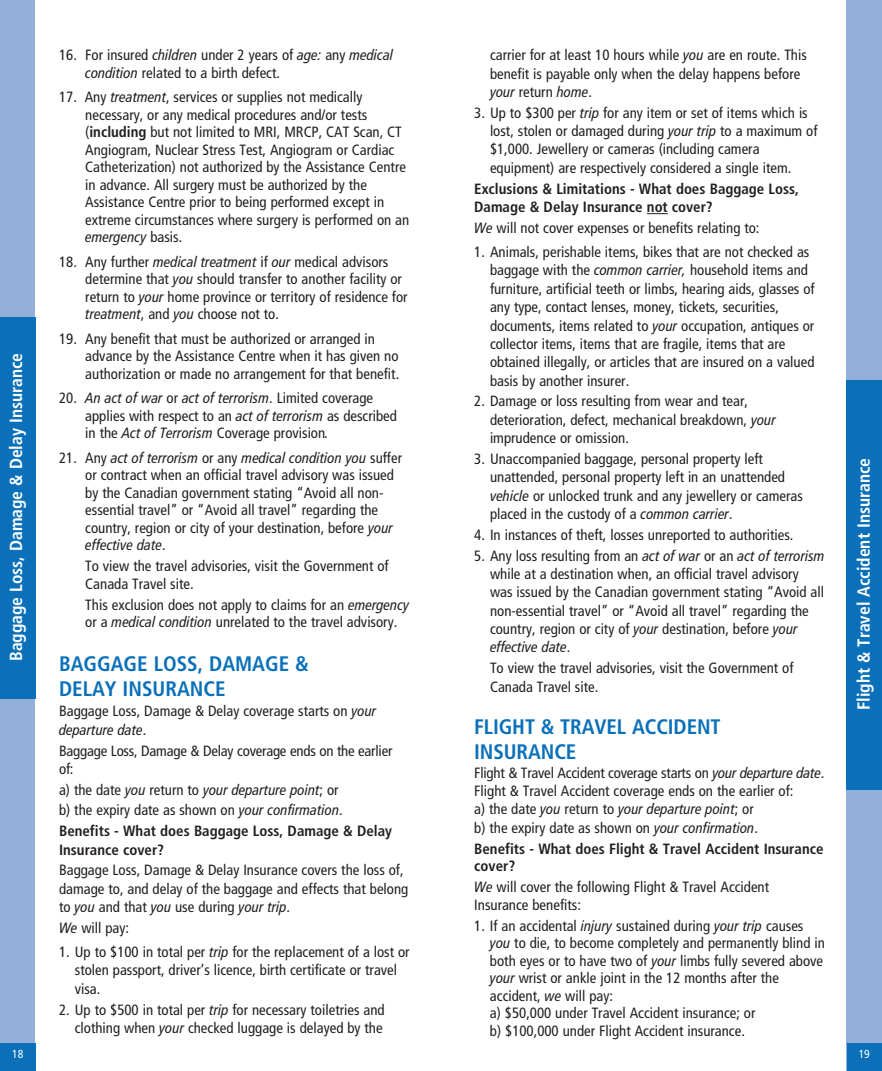
<style>
.page{position:relative;width:882px;height:1071px;background:#fff}
.page>*{position:absolute;margin:0;border:0;box-sizing:border-box;transform-origin:0 0}
.t1{font:700 condensed 21px/25.2px "Frutiger";color:#0970b9}
.t2{font:700 condensed 17.5px "Frutiger";color:#fff}
.t3{font:condensed 14.88px/18.4px "Frutiger";color:#231f20}
.t4{font:700 condensed 14.88px/18.4px "Frutiger";color:#231f20}
.t5{font:italic condensed 14.88px "Frutiger LT Pro";color:#231f20}
.t6{font:condensed 11.72px "Frutiger";color:#fff}
.s1{font-family:"Frutiger LT Pro";font-style:italic}
.s2{font-weight:700}
.s3{font-family:"Frutiger";font-style:normal}
</style>
<div class="page">
<div style="left:847px;top:0;width:35px;height:1071px;background:#94aeda"></div>
<div style="left:847px;top:380px;width:35px;height:409px;background:#0970b9"></div>
<div style="left:847px;top:1043px;width:35px;height:28px;background:#0970b9"></div>
<div style="left:0;top:0;width:35px;height:1071px;background:#94aeda"></div>
<svg style="left:647px;top:213px;width:21px;height:1px"></svg>
<div style="left:0;top:317px;width:35px;height:381px;background:#0970b9"></div>
<div style="left:0;top:1043px;width:35px;height:28px;background:#0970b9"></div>
<p class="t2" style="left:9px;top:661px;width:310px;rotate:-90deg">Baggage Loss, Damage &amp; Delay Insurance</p>
<p class="t6" style="left:12px;top:1050px;width:13px">18</p>
<p class="t3" style="left:85px;top:47px;width:309px;line-height:17.5px;text-indent:-26px">16. For insured <span class="s1">children</span> under 2 years of <span class="s1">age:</span> any <span class="s1">medical condition</span> related to a birth defect.</p>
<p class="t3" style="left:85px;top:90px;width:326px;line-height:17.5px;text-indent:-26px">17. Any <span class="s1">treatment</span>, services or supplies not medically necessary, or any medical procedures and/or tests (<span class="s2">including</span> but not limited to MRI, MRCP, CAT Scan, CT Angiogram, Nuclear Stress Test, Angiogram or Cardiac Catheterization) not authorized by the Assistance Centre in advance. All surgery must be authorized by the Assistance Centre prior to being performed except in extreme circumstances where surgery is performed on an <span class="s1">emergency</span> basis.</p>
<p class="t3" style="left:85px;top:254px;width:324px;line-height:17.5px;text-indent:-26px">18. Any further <span class="s1">medical treatment</span> if <span class="s1">our</span> medical advisors determine that <span class="s1">you</span> should transfer to another facility or return to <span class="s1">your</span> home province or territory of residence for <span class="s1">treatment</span>, and <span class="s1">you</span> choose not to.</p>
<p class="t3" style="left:85px;top:331px;width:315px;line-height:17.5px;text-indent:-26px">19. Any benefit that must be authorized or arranged in advance by the Assistance Centre when it has given no authorization or made no arrangement for that benefit.</p>
<p class="t3" style="left:85px;top:391px;width:313px;line-height:17.5px;text-indent:-26px">20. <span class="s1">An act of war</span> or <span class="s1">act of terrorism</span>. Limited coverage applies with respect to an <span class="s1">act of terrorism</span> as described in the <span class="s1">Act of Terrorism</span> Coverage provision<span class="s1">.</span></p>
<p class="t3" style="left:59px;top:450px;width:19px">21.</p>
<p class="t3" style="left:85px;top:450px;width:318px;line-height:17.5px">Any <span class="s1">act of terrorism</span> or any <span class="s1">medical condition you</span> suffer or contract when an official travel advisory was issued by the Canadian government stating “Avoid all non&shy;essential travel” or “Avoid all travel” regarding the country, region or city of your destination, before <span class="s1">your effective date</span>.</p>
<p class="t3" style="left:85px;top:559px;width:305px;line-height:17.5px">To view the travel advisories, visit the Government of<br>Canada Travel site.</p>
<p class="t3" style="left:85px;top:597px;width:325px;line-height:17.5px">This exclusion does not apply to claims for an <span class="s1">emergency </span>or a <span class="s1">medical condition</span> unrelated to the travel advisory.</p>
<h2 class="t1" style="left:59px;top:653px;width:251px">BAGGAGE LOSS, DAMAGE &amp;<br>DELAY INSURANCE</h2>
<p class="t3" style="left:59px;top:703px;width:319px">Baggage Loss, Damage &amp; Delay coverage starts on <span class="s1">your departure date</span>.</p>
<p class="t3" style="left:59px;top:742px;width:335px">Baggage Loss, Damage &amp; Delay coverage ends on the earlier of:</p>
<p class="t5" style="left:59px;top:784px;width:281px"><span class="s3">a) the date</span> you <span class="s3">return to</span> your departure point<span class="s3">; or</span></p>
<p class="t3" style="left:59px;top:802px;width:285px">b) the expiry date as shown on <span class="s1">your confirmation</span>.</p>
<h3 class="t4" style="left:59px;top:823px;width:334px">Benefits - What does Baggage Loss, Damage &amp; Delay<br>Insurance cover?</h3>
<p class="t3" style="left:59px;top:862px;width:351px">Baggage Loss, Damage &amp; Delay Insurance covers the loss of, damage to, and delay of the baggage and effects that belong to <span class="s1">you</span> and that <span class="s1">you</span> use during <span class="s1">your trip</span>.</p>
<p class="t3" style="left:59px;top:920px;width:72px"><span class="s1">We</span> will pay:</p>
<p class="t3" style="left:75px;top:944px;width:336px;text-indent:-16px">1. Up to $100 in total per <span class="s1">trip</span> for the replacement of a lost or stolen passport, driver’s licence, birth certificate or travel visa.</p>
<p class="t3" style="left:59px;top:1001px;width:327px;text-align:right">2. Up to $500 in total per <span class="s1">trip</span> for necessary toiletries and clothing when <span class="s1">your</span> checked luggage is delayed by the</p>
<p class="t3" style="left:490px;top:47px;width:318px">carrier for at least 10 hours while <span class="s1">you</span> are en route. This benefit is payable only when the delay happens before <span class="s1">your</span> return <span class="s1">home</span>.</p>
<p class="t3" style="left:490px;top:105px;width:329px;text-indent:-16px">3. Up to $300 per <span class="s1">trip</span> for any item or set of items which is lost, stolen or damaged during <span class="s1">your trip</span> to a maximum of $1,000. Jewellery or cameras (including camera equipment) are respectively considered a single item.</p>
<h3 class="t4" style="left:474px;top:180px;width:326px">Exclusions &amp; Limitations - What does Baggage Loss,<br>Damage &amp; Delay Insurance not cover?</h3>
<p class="t3" style="left:474px;top:220px;width:287px"><span class="s1">We</span> will not cover expenses or benefits relating to:</p>
<p class="t3" style="left:490px;top:244px;width:326px;text-indent:-16px">1. Animals, perishable items, bikes that are not checked as baggage with the <span class="s1">common carrier,</span> household items and furniture, artificial teeth or limbs, hearing aids, glasses of any type, contact lenses, money, tickets, securities, documents, items related to <span class="s1">your</span> occupation, antiques or collector items, items that are fragile, items that are obtained illegally, or articles that are insured on a valued basis by another insurer.</p>
<p class="t3" style="left:490px;top:393px;width:287px;text-indent:-16px">2. Damage or loss resulting from wear and tear, deterioration, defect, mechanical breakdown, <span class="s1">your </span>imprudence or omission.</p>
<p class="t3" style="left:490px;top:451px;width:314px;text-indent:-16px">3. Unaccompanied baggage, personal property left unattended, personal property left in an unattended <span class="s1">vehicle</span> or unlocked trunk and any jewellery or cameras placed in the custody of a <span class="s1">common carrier</span>.</p>
<p class="t3" style="left:474px;top:527px;width:321px">4. In instances of theft, losses unreported to authorities.</p>
<p class="t3" style="left:490px;top:547px;width:336px;text-indent:-16px">5. Any loss resulting from an <span class="s1">act of war</span> or an <span class="s1">act of terrorism </span>while at a destination when, an official travel advisory was issued by the Canadian government stating “Avoid all non-essential travel” or “Avoid all travel” regarding the country, region or city of <span class="s1">your</span> destination, before <span class="s1">your effective date</span>.</p>
<p class="t3" style="left:490px;top:660px;width:305px">To view the travel advisories, visit the Government of<br>Canada Travel site.</p>
<h2 class="t1" style="left:474px;top:716px;width:248px">FLIGHT &amp; TRAVEL ACCIDENT<br>INSURANCE</h2>
<p class="t3" style="left:474px;top:764px;width:352px">Flight &amp; Travel Accident coverage starts on <span class="s1">your departure date</span>.<br>Flight &amp; Travel Accident coverage ends on the earlier of:</p>
<p class="t5" style="left:474px;top:804px;width:281px"><span class="s3">a) the date</span> you <span class="s3">return to</span> your departure point<span class="s3">; or</span></p>
<p class="t3" style="left:474px;top:820px;width:285px">b) the expiry date as shown on <span class="s1">your confirmation</span>.</p>
<h3 class="t4" style="left:474px;top:841px;width:351px;line-height:17.5px">Benefits - What does Flight &amp; Travel Accident Insurance cover?</h3>
<p class="t3" style="left:474px;top:880px;width:296px;line-height:17.5px"><span class="s1">We</span> will cover the following Flight &amp; Travel Accident<br>Insurance benefits:</p>
<p class="t3" style="left:474px;top:918px;width:331px">1. If an accidental <span class="s1">injury</span> sustained during <span class="s1">your trip</span> causes</p>
<p class="t3" style="left:490px;top:936px;width:336px;line-height:17.5px"><span class="s1">you</span> to die, to become completely and permanently blind in both eyes or to have two of <span class="s1">your</span> limbs fully severed above <span class="s1">your</span> wrist or ankle joint in the 12 months after the accident, <span class="s1">we</span> will pay:</p>
<p class="t3" style="left:490px;top:1005px;width:267px">a) $50,000 under Travel Accident insurance; or</p>
<p class="t3" style="left:490px;top:1023px;width:256px">b) $100,000 under Flight Accident insurance.</p>
<p class="t2" style="left:857px;top:710px;width:254px;rotate:-90deg">Flight &amp; Travel Accident Insurance</p>
<p class="t6" style="left:859px;top:1049px;width:13px">19</p>
</div>
